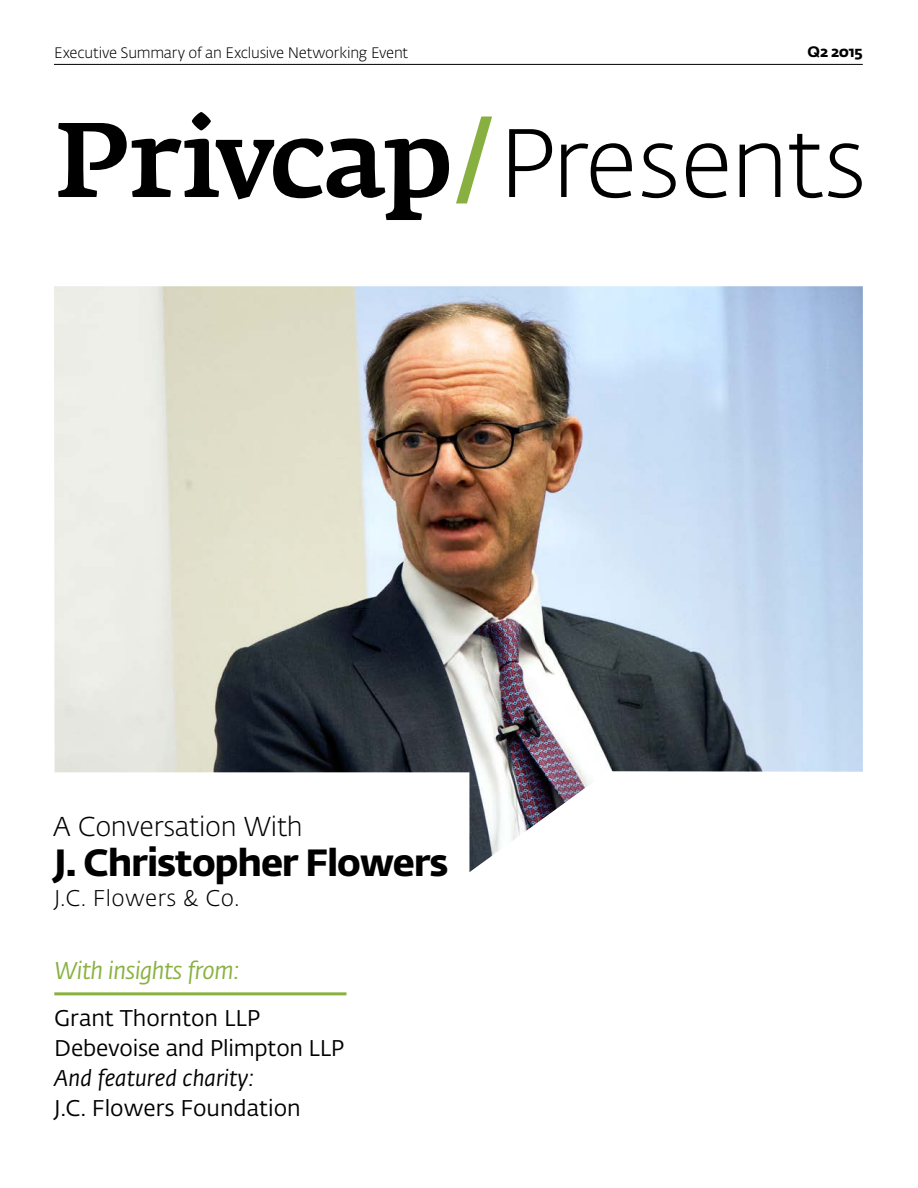
<style>
.page{position:relative;width:918px;height:1188px;background:#fff}
.page>*{position:absolute;margin:0;border:0;box-sizing:border-box;transform-origin:0 0}
.t1{font:300 96px "Fedra Sans Alt Pro";letter-spacing:-.02em;color:#000}
.t2{font:700 37.5px "Fedra Sans Alt Pro";letter-spacing:-.03em;color:#000}
.t3{font:300 27px "Fedra Sans Alt Pro";letter-spacing:-.01em;color:#000}
.t4{font:italic 24px "Fedra Sans Alt Pro";letter-spacing:-.02em;color:#89b13f}
.t5{font:22.5px/30px "Fedra Sans Alt Pro";color:#000}
.t6{font:italic 22.5px "Fedra Sans Alt Pro";color:#000}
.t7{font:300 22.5px "Fedra Sans Alt Pro";letter-spacing:.02em;color:#000}
.t8{font:300 15px "Fedra Sans Alt Pro";letter-spacing:-.015em;color:#000}
.t9{font:700 15px "Fedra Sans Alt Pro";letter-spacing:-.005em;color:#000}
.s1{font-family:"Fedra Serif A Std";font-weight:500;font-size:104.7px}
.s2{font-family:"Fedra Serif A Std";font-weight:700;font-size:104.7px;color:#88b040}
</style>
<div class="page">
<hr style="left:54px;top:992px;width:292px;height:3px;background:#89b13f">
<hr style="left:54px;top:64px;width:809px;height:1px;background:#000">
<img style="left:54px;top:286px;width:809px;height:586px">
<p class="t8" style="left:54px;top:43px;width:356px">Executive Summary of an Exclusive Networking Event</p>
<p class="t9" style="left:808px;top:40px;width:57px">Q2 2015</p>
<h1 class="t1" style="left:54px;top:99px;width:814px"><span class="s1">Privcap</span><span class="s2">/</span>Presents</h1>
<p class="t3" style="left:53px;top:809px;width:251px">A Conversation With</p>
<h2 class="t2" style="left:54px;top:833px;width:396px">J. Christopher Flowers</h2>
<p class="t7" style="left:54px;top:883px;width:187px">J.C. Flowers &amp; Co.</p>
<p class="t4" style="left:54px;top:954px;width:187px">With insights from:</p>
<p class="t5" style="left:54px;top:1002px;width:292px">Grant Thornton LLP<br>Debevoise and Plimpton LLP</p>
<p class="t6" style="left:54px;top:1062px;width:202px">And featured charity:</p>
<p class="t5" style="left:54px;top:1092px;width:248px">J.C. Flowers Foundation</p>
</div>
